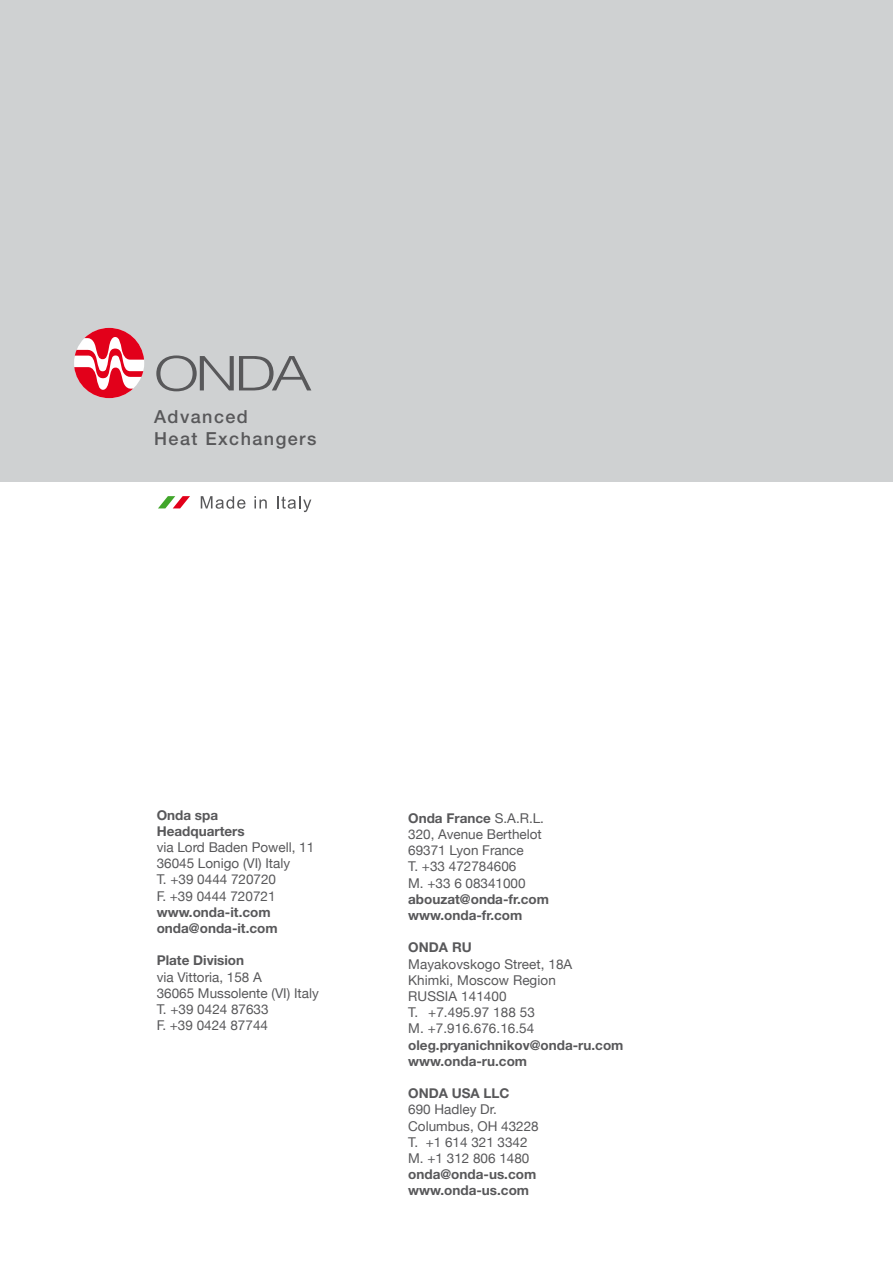
<style>
.page{position:relative;width:893px;height:1263px;background:#fff}
.page>*{position:absolute;margin:0;border:0;box-sizing:border-box;transform-origin:0 0}
.t1{font:500 18px/21.6px "Helvetica Neue LT Std";letter-spacing:.08em;color:#58585a}
.t2{font:13.5px/16.2px "Helvetica Neue";color:#58585a}
.t3{font:700 13.5px/16.2px "Helvetica Neue LT Std";color:#58585a}
.s1{font-family:"Helvetica Neue";font-weight:400}
</style>
<div class="page">
<div style="left:0;top:0;width:893px;height:481px;background:#cfd1d2"></div>
<svg style="left:74px;top:328px;width:70px;height:70px"></svg>
<svg style="left:156px;top:355px;width:155px;height:36px"></svg>
<svg style="left:201px;top:496px;width:44px;height:13px"></svg>
<svg style="left:254px;top:496px;width:13px;height:12px"></svg>
<svg style="left:277px;top:496px;width:34px;height:16px"></svg>
<svg style="left:158px;top:496px;width:32px;height:12px"></svg>
<h1 class="t1" style="left:154px;top:406px;width:164px">Advanced<br>Heat Exchangers</h1>
<p class="t3" style="left:157px;top:806px;width:90px">Onda spa<br>Headquarters</p>
<p class="t2" style="left:157px;top:840px;width:159px">via Lord Baden Powell, 11<br>36045 Lonigo (VI) Italy<br>T. +39 0444 720720<br>F. +39 0444 720721</p>
<p class="t3" style="left:157px;top:903px;width:123px">www.onda-it.com onda@onda-it.com</p>
<p class="t3" style="left:157px;top:952px;width:89px">Plate Division</p>
<p class="t2" style="left:157px;top:969px;width:164px">via Vittoria, 158 A<br>36065 Mussolente (VI) Italy<br>T. +39 0424 87633<br>F. +39 0424 87744</p>
<p class="t3" style="left:408px;top:809px;width:137px">Onda France <span class="s1">S.A.R.L.</span></p>
<p class="t2" style="left:408px;top:827px;width:135px">320, Avenue Berthelot<br>69371 Lyon France<br>T. +33 472784606<br>M. +33 6 08341000</p>
<p class="t3" style="left:408px;top:890px;width:142px">abouzat@onda-fr.com www.onda-fr.com</p>
<p class="t3" style="left:408px;top:939px;width:65px">ONDA RU</p>
<p class="t2" style="left:408px;top:956px;width:166px">Mayakovskogo Street, 18A<br>Khimki, Moscow Region<br>RUSSIA 141400<br>T. +7.495.97 188 53<br>M. +7.916.676.16.54</p>
<p class="t3" style="left:408px;top:1036px;width:217px">oleg.pryanichnikov@onda-ru.com www.onda-ru.com</p>
<p class="t3" style="left:408px;top:1085px;width:103px">ONDA USA LLC</p>
<p class="t2" style="left:408px;top:1102px;width:132px">690 Hadley Dr.<br>Columbus, Oh 43228<br>T. +1 614 321 3342<br>M. +1 312 806 1480</p>
<p class="t3" style="left:408px;top:1166px;width:130px">onda@onda-us.com www.onda-us.com</p>
</div>
